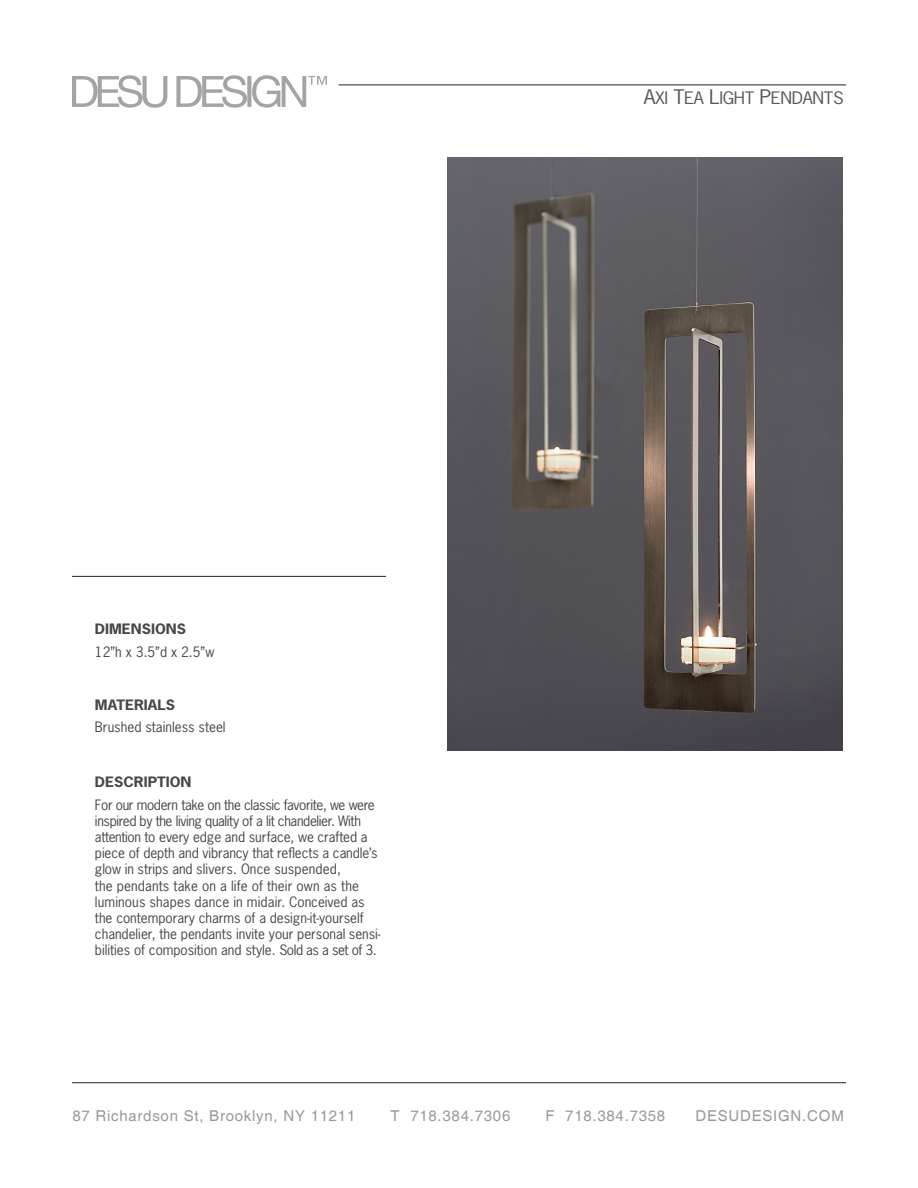
<style>
.page{position:relative;width:918px;height:1188px;background:#fff}
.page>*{position:absolute;margin:0;border:0;box-sizing:border-box;transform-origin:0 0}
.t1{font:16.2px "News Gothic Std";letter-spacing:-.02em;color:#57585a;scale:1.11 1}
.t2{font:15px "Helvetica";letter-spacing:.05em;color:#999}
.t3{font:13.5px/16.2px "News Gothic Std";letter-spacing:-.005em;color:#464748}
.t4{font:700 13.5px "News Gothic Std";color:#464748;scale:1.11 1}
.s1{font-size:18.9px}
</style>
<div class="page">
<svg style="left:72px;top:75px;width:95px;height:33px"></svg>
<svg style="left:176px;top:75px;width:151px;height:33px"></svg>
<hr style="left:339px;top:85px;width:507px;height:1px;background:#231f20">
<hr style="left:72px;top:1082px;width:774px;height:1px;background:#231f20">
<img style="left:447px;top:158px;width:395px;height:592px">
<hr style="left:72px;top:576px;width:314px;height:1px;background:#231f20">
<p class="t4" style="left:95px;top:620px;width:84px">DIMENSIONS</p>
<p class="t3" style="left:95px;top:643px;width:121px">12”h x 3.5”d x 2.5”w</p>
<p class="t4" style="left:95px;top:696px;width:74px">MATERIALS</p>
<p class="t3" style="left:95px;top:719px;width:132px">Brushed stainless steel</p>
<p class="t4" style="left:95px;top:773px;width:88px">DESCRIPTION</p>
<p class="t3" style="left:95px;top:796px;width:287px">For our modern take on the classic favorite, we were inspired by the living quality of a lit chandelier. With attention to every edge and surface, we crafted a piece of depth and vibrancy that reflects a candle’s glow in strips and slivers. Once suspended,<br>the pendants take on a life of their own as the luminous shapes dance in midair. Conceived as the contemporary charms of a design-it-yourself chandelier, the pendants invite your personal sensi&shy;bilities of composition and style. Sold as a set of 3.</p>
<p class="t1" style="left:644px;top:87px;width:182px"><span class="s1">A</span>XI <span class="s1">T</span>EA <span class="s1">L</span>IGHT <span class="s1">P</span>ENDANTS</p>
<p class="t2" style="left:72px;top:1107px;width:285px">87 Richardson St, Brooklyn, NY 11211</p>
<p class="t2" style="left:391px;top:1107px;width:121px">T 718.384.7306</p>
<p class="t2" style="left:546px;top:1107px;width:121px">F 718.384.7358</p>
<p class="t2" style="left:696px;top:1107px;width:150px">DESUDESIGN.COM</p>
</div>
